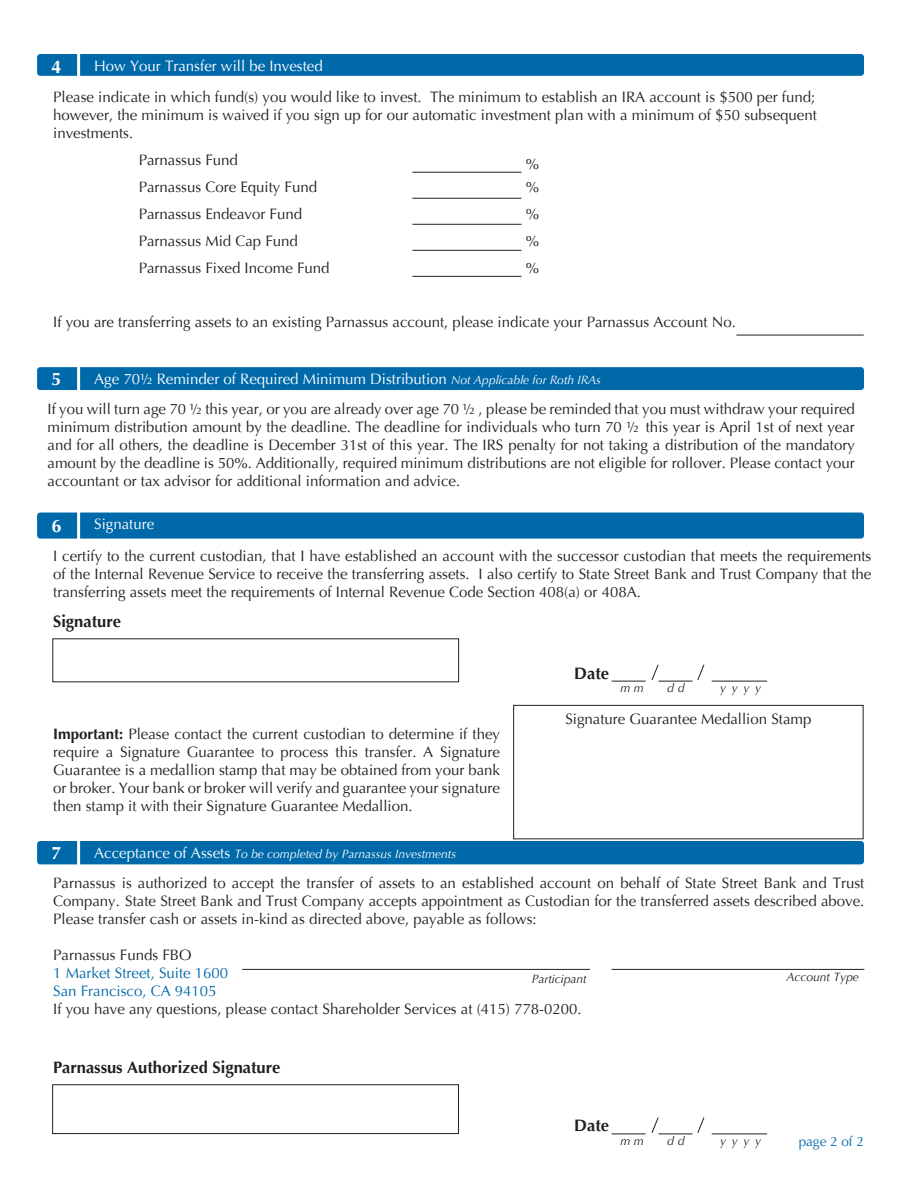
<style>
.page{position:relative;width:918px;height:1188px;background:#fff}
.page>*{position:absolute;margin:0;border:0;box-sizing:border-box;transform-origin:0 0}
.t1{font:700 18px "Optima";color:#fff}
.Intro_Text{font:700 16.5px "Optima";color:#231f20}
.ParaStyle12-Leading{font:15px/18px "Optima";color:#231f20;text-align:justify}
.ParaStyle01-Leading{font:15px/18px "Optima";color:#231f20;text-align:justify}
.ParaStyle02-Leading{font:15px "Optima";color:#231f20}
.Intro_Text-2{font:15px "Optima";color:#fff}
.ParaStyle17-Leading{font:15px "Optima";color:#231f20}
.ParaStyle01-Leading-2{font:15px "Optima";color:#0069aa}
.t2{font:13.5px "Optima";color:#0069aa}
.Intro_Text-3{font:italic 12px "Optima";color:#fff}
.Intro_Text-4{font:italic 12px "Optima";color:#231f20}
.s1{font-style:italic;font-size:12px}
.s2{font-weight:700}
.s3{font-style:normal;font-size:15px}
</style>
<div class="page">
<div style="left:37px;top:54px;width:827px;height:22px;background:#0069aa"></div>
<div style="left:37px;top:367px;width:827px;height:23px;background:#0069aa"></div>
<div style="left:37px;top:513px;width:827px;height:26px;background:#0069aa"></div>
<div style="left:37px;top:841px;width:827px;height:23px;background:#0069aa"></div>
<div style="left:52px;top:1084px;width:407px;height:50px;border:1px solid #231f20"></div>
<svg style="left:651px;top:664px;width:8px;height:17px"></svg>
<svg style="left:651px;top:1117px;width:8px;height:17px"></svg>
<svg style="left:697px;top:664px;width:8px;height:17px"></svg>
<svg style="left:697px;top:1117px;width:8px;height:16px"></svg>
<div style="left:513px;top:705px;width:351px;height:134px;border:1px solid #231f20"></div>
<hr style="left:412px;top:172px;width:110px;height:1px;background:#231f20">
<hr style="left:412px;top:198px;width:110px;height:1px;background:#231f20">
<hr style="left:412px;top:224px;width:110px;height:1px;background:#231f20">
<hr style="left:412px;top:250px;width:110px;height:1px;background:#231f20">
<hr style="left:412px;top:276px;width:110px;height:1px;background:#231f20">
<hr style="left:736px;top:335px;width:128px;height:1px;background:#231f20">
<hr style="left:612px;top:681px;width:34px;height:1px;background:#231f20">
<hr style="left:612px;top:1134px;width:34px;height:1px;background:#231f20">
<hr style="left:659px;top:681px;width:34px;height:1px;background:#231f20">
<hr style="left:659px;top:1134px;width:34px;height:1px;background:#231f20">
<hr style="left:712px;top:681px;width:55px;height:1px;background:#231f20">
<hr style="left:712px;top:1134px;width:55px;height:1px;background:#231f20">
<hr style="left:242px;top:969px;width:348px;height:1px;background:#231f20">
<hr style="left:612px;top:969px;width:252px;height:1px;background:#231f20">
<p class="t1" style="left:52px;top:56px;width:12px">4</p>
<p class="Intro_Text-2" style="left:94px;top:56px;width:230px">How Your Transfer will be Invested</p>
<p class="ParaStyle01-Leading" style="left:53px;top:88px;width:765px">Please indicate in which fund(s) you would like to invest. The minimum to establish an IRA account is $500 per fund; however, the minimum is waived if you sign up for our automatic investment plan with a minimum of $50 subsequent investments.</p>
<p class="ParaStyle12-Leading" style="left:139px;top:151px;width:101px">Parnassus Fund</p>
<p class="ParaStyle12-Leading" style="left:526px;top:156px;width:15px">%</p>
<p class="ParaStyle12-Leading" style="left:139px;top:178px;width:180px">Parnassus Core Equity Fund</p>
<p class="ParaStyle12-Leading" style="left:526px;top:178px;width:15px">%</p>
<p class="ParaStyle12-Leading" style="left:139px;top:205px;width:165px">Parnassus Endeavor Fund</p>
<p class="ParaStyle12-Leading" style="left:526px;top:205px;width:15px">%</p>
<p class="ParaStyle12-Leading" style="left:139px;top:232px;width:161px">Parnassus Mid Cap Fund</p>
<p class="ParaStyle12-Leading" style="left:526px;top:232px;width:15px">%</p>
<p class="ParaStyle12-Leading" style="left:139px;top:259px;width:192px">Parnassus Fixed Income Fund</p>
<p class="ParaStyle12-Leading" style="left:526px;top:259px;width:15px">%</p>
<p class="ParaStyle02-Leading" style="left:53px;top:312px;width:684px">If you are transferring assets to an existing Parnassus account, please indicate your Parnassus Account No.</p>
<p class="t1" style="left:52px;top:368px;width:12px">5</p>
<p class="Intro_Text-2" style="left:94px;top:369px;width:508px">Age 70½ Reminder of Required Minimum Distribution <span class="s1">Not Applicable for Roth IRAs</span></p>
<p class="ParaStyle12-Leading" style="left:48px;top:401px;width:809px">If you will turn age 70 ½ this year, or you are already over age 70 ½ , please be reminded that you must withdraw your required minimum distribution amount by the deadline. The deadline for individuals who turn 70 ½ this year is April 1st of next year and for all others, the deadline is December 31st of this year. The IRS penalty for not taking a distribution of the mandatory amount by the deadline is 50%. Additionally, required minimum distributions are not eligible for rollover. Please contact your accountant or tax advisor for additional information and advice.</p>
<p class="t1" style="left:52px;top:515px;width:12px">6</p>
<p class="Intro_Text-2" style="left:94px;top:515px;width:62px">Signature</p>
<p class="ParaStyle12-Leading" style="left:53px;top:547px;width:820px">I certify to the current custodian, that I have established an account with the successor custodian that meets the requirements of the Internal Revenue Service to receive the transferring assets. I also certify to State Street Bank and Trust Company that the transferring assets meet the requirements of Internal Revenue Code Section 408(a) or 408A.</p>
<p class="Intro_Text" style="left:53px;top:611px;width:69px">Signature</p>
<p class="ParaStyle12-Leading" style="left:53px;top:726px;width:448px"><span class="s2">Important:</span> Please contact the current custodian to determine if they require a Signature Guarantee to process this transfer. A Signature Guarantee is a medallion stamp that may be obtained from your bank or broker. Your bank or broker will verify and guarantee your signature then stamp it with their Signature Guarantee Medallion.</p>
<p class="t1" style="left:52px;top:842px;width:12px">7</p>
<p class="Intro_Text-3" style="left:94px;top:846px;width:363px"><span class="s3">Acceptance of Assets</span> To be completed by Parnassus Investments</p>
<p class="Intro_Text" style="left:574px;top:663px;width:36px">Date</p>
<p class="Intro_Text-4" style="left:620px;top:681px;width:25px">m m</p>
<p class="Intro_Text-4" style="left:667px;top:681px;width:19px">d d</p>
<p class="Intro_Text-4" style="left:720px;top:681px;width:43px">y y y y</p>
<p class="ParaStyle12-Leading" style="left:565px;top:710px;width:247px">Signature Guarantee Medallion Stamp</p>
<p class="ParaStyle12-Leading" style="left:53px;top:874px;width:813px">Parnassus is authorized to accept the transfer of assets to an established account on behalf of State Street Bank and Trust Company. State Street Bank and Trust Company accepts appointment as Custodian for the transferred assets described above.<br>Please transfer cash or assets in-kind as directed above, payable as follows:</p>
<p class="ParaStyle02-Leading" style="left:53px;top:945px;width:140px">Parnassus Funds FBO</p>
<p class="ParaStyle01-Leading-2" style="left:53px;top:963px;width:177px">1 Market Street, Suite 1600</p>
<p class="ParaStyle01-Leading-2" style="left:53px;top:981px;width:165px">San Francisco, CA 94105</p>
<p class="ParaStyle17-Leading" style="left:53px;top:999px;width:530px">If you have any questions, please contact Shareholder Services at (415) 778-0200.</p>
<p class="Intro_Text-4" style="left:532px;top:971px;width:57px">Participant</p>
<p class="Intro_Text-4" style="left:787px;top:969px;width:74px">Account Type</p>
<p class="Intro_Text" style="left:53px;top:1057px;width:229px">Parnassus Authorized Signature</p>
<p class="Intro_Text" style="left:574px;top:1115px;width:36px">Date</p>
<p class="Intro_Text-4" style="left:620px;top:1133px;width:25px">m m</p>
<p class="Intro_Text-4" style="left:667px;top:1133px;width:19px">d d</p>
<p class="Intro_Text-4" style="left:720px;top:1133px;width:43px">y y y y</p>
<p class="t2" style="left:799px;top:1133px;width:67px">page 2 of 2</p>
</div>
